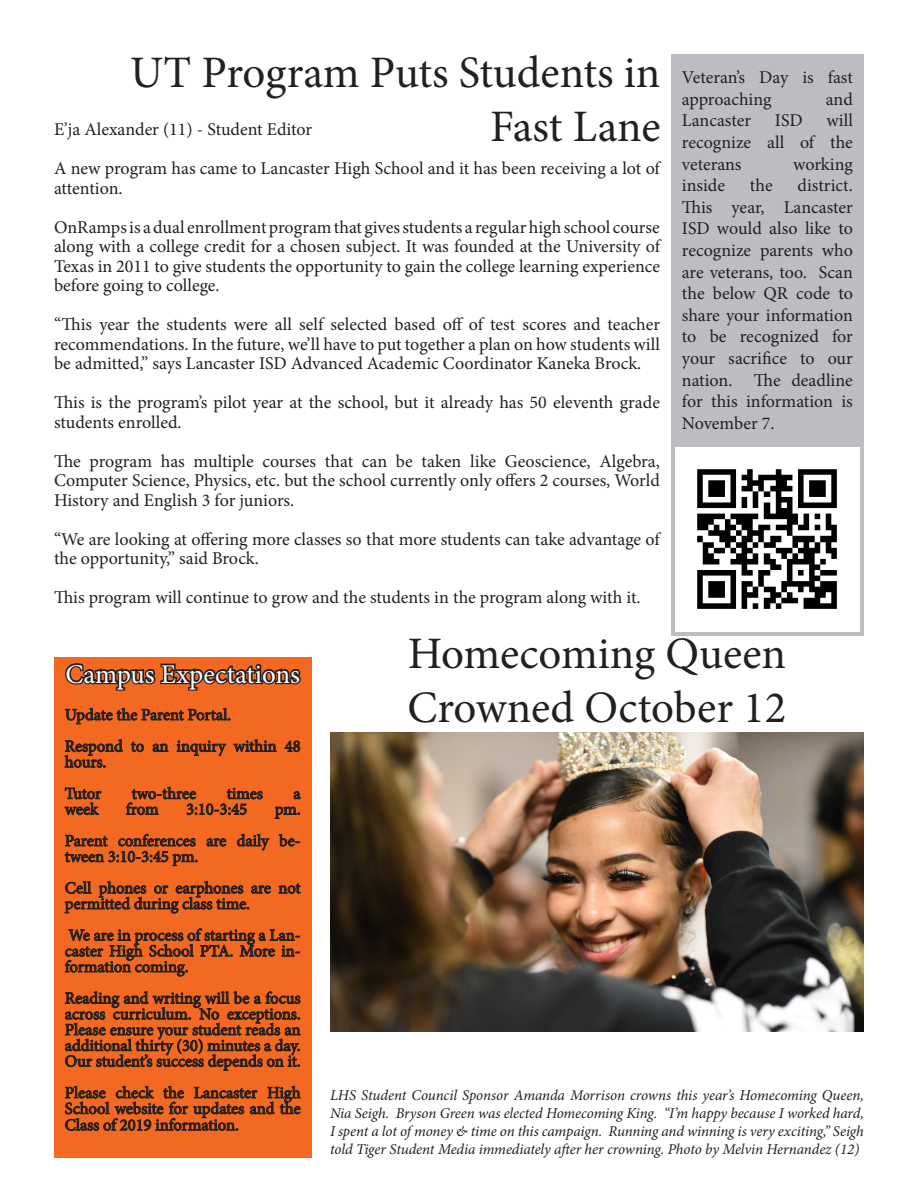
<style>
.page{position:relative;width:918px;height:1188px;background:#fff}
.page>*{position:absolute;margin:0;border:0;box-sizing:border-box;transform-origin:0 0}
.t1{font:45px/54px "Minion Pro";color:#231f20}
.t2{font:27px "Minion Pro";color:#fff}
.t3{font:18px/21.6px "Minion Pro";letter-spacing:-.005em;color:#231f20;text-align:justify}
.t4{font:16.5px/15.8px "Minion Pro";letter-spacing:-.005em;color:#231f20}
.t5{font:italic 15px/18px "Minion Pro";letter-spacing:-.01em;color:#231f20;text-align:justify}
</style>
<div class="page">
<div style="left:54px;top:658px;width:258px;height:500px;background:#f36922"></div>
<svg style="left:65px;top:663px;width:236px;height:28px"></svg>
<svg style="left:65px;top:707px;width:165px;height:18px"></svg>
<svg style="left:130px;top:741px;width:14px;height:11px"></svg>
<svg style="left:152px;top:743px;width:17px;height:9px"></svg>
<svg style="left:176px;top:740px;width:51px;height:16px"></svg>
<svg style="left:233px;top:739px;width:44px;height:13px"></svg>
<svg style="left:284px;top:740px;width:17px;height:12px"></svg>
<svg style="left:64px;top:739px;width:59px;height:29px"></svg>
<svg style="left:293px;top:791px;width:8px;height:9px"></svg>
<svg style="left:64px;top:787px;width:38px;height:28px"></svg>
<svg style="left:126px;top:786px;width:137px;height:29px"></svg>
<svg style="left:274px;top:806px;width:26px;height:13px"></svg>
<svg style="left:206px;top:838px;width:21px;height:9px"></svg>
<svg style="left:237px;top:833px;width:33px;height:18px"></svg>
<svg style="left:279px;top:833px;width:21px;height:14px"></svg>
<svg style="left:64px;top:833px;width:133px;height:33px"></svg>
<svg style="left:278px;top:883px;width:23px;height:11px"></svg>
<svg style="left:64px;top:881px;width:207px;height:33px"></svg>
<svg style="left:64px;top:928px;width:236px;height:49px"></svg>
<svg style="left:65px;top:991px;width:236px;height:80px"></svg>
<svg style="left:65px;top:1085px;width:236px;height:46px"></svg>
<img style="left:330px;top:733px;width:534px;height:299px">
<div style="left:671px;top:54px;width:193px;height:582px;background:#bcbdc0"></div>
<img style="left:676px;top:447px;width:183px;height:184px">
<p class="t1" style="left:130px;top:46px;width:532px">UT Program Puts Students in</p>
<p class="t3" style="left:54px;top:119px;width:260px">E’ja Alexander (11) - Student Editor</p>
<p class="t1" style="left:490px;top:100px;width:172px">Fast Lane</p>
<p class="t3" style="left:54px;top:159px;width:607px;line-height:19.5px">A new program has came to Lancaster High School and it has been receiving a lot of attention.</p>
<p class="t3" style="left:54px;top:218px;width:608px;line-height:19.5px">OnRamps is a dual enrollment program that gives students a regular high school course along with a college credit for a chosen subject. It was founded at the University of Texas in 2011 to give students the opportunity to gain the college learning experience before going to college.</p>
<p class="t3" style="left:54px;top:315px;width:608px;line-height:19.5px">“This year the students were all self selected based off of test scores and teacher recommendations. In the future, we’ll have to put together a plan on how students will be admitted,” says Lancaster ISD Advanced Academic Coordinator Kaneka Brock.</p>
<p class="t3" style="left:54px;top:393px;width:608px;line-height:19.5px">This is the program’s pilot year at the school, but it already has 50 eleventh grade students enrolled.</p>
<p class="t3" style="left:54px;top:452px;width:608px;line-height:19.5px">The program has multiple courses that can be taken like Geoscience, Algebra, Computer Science, Physics, etc. but the school currently only offers 2 courses, World History and English 3 for juniors.</p>
<p class="t3" style="left:54px;top:530px;width:607px;line-height:19.5px">“We are looking at offering more classes so that more students can take advantage of the opportunity,” said Brock.</p>
<p class="t3" style="left:54px;top:587px;width:588px">This program will continue to grow and the students in the program along with it.</p>
<p class="t3" style="left:682px;top:67px;width:172px">Veteran’s Day is fast approaching</p>
<p class="t3" style="left:826px;top:88px;width:29px">and</p>
<p class="t3" style="left:682px;top:110px;width:173px;text-indent:145px">will recognize all of the veterans</p>
<p class="t3" style="left:682px;top:110px;width:71px">Lancaster</p>
<p class="t3" style="left:775px;top:110px;width:29px">ISD</p>
<p class="t3" style="left:793px;top:153px;width:61px">working</p>
<p class="t3" style="left:682px;top:175px;width:173px;text-indent:116px">district.<br>This year, Lancaster ISD would also like to recognize parents who are veterans, too. Scan the below QR code to share your information to be recognized for your sacrifice to our nation. The deadline for this information is November 7.</p>
<p class="t3" style="left:682px;top:175px;width:45px">inside</p>
<p class="t3" style="left:750px;top:175px;width:24px">the</p>
<p class="t2" style="left:65px;top:656px;width:236px">Campus Expectations</p>
<p class="t4" style="left:65px;top:707px;width:168px">Update the Parent Portal.</p>
<p class="t4" style="left:65px;top:738px;width:237px">Respond to an inquiry within 48 hours.</p>
<p class="t4" style="left:65px;top:786px;width:38px">Tutor</p>
<p class="t4" style="left:132px;top:786px;width:66px">two-three</p>
<p class="t4" style="left:227px;top:786px;width:38px">times</p>
<p class="t4" style="left:293px;top:786px;width:9px">a</p>
<p class="t4" style="left:65px;top:801px;width:35px">week</p>
<p class="t4" style="left:126px;top:801px;width:34px">from</p>
<p class="t4" style="left:186px;top:801px;width:62px">3:10-3:45</p>
<p class="t4" style="left:275px;top:801px;width:27px">pm.</p>
<p class="t4" style="left:65px;top:833px;width:237px">Parent conferences are daily be&shy;tween 3:10-3:45 pm.</p>
<p class="t4" style="left:65px;top:880px;width:237px">Cell phones or earphones are not permitted during class time.</p>
<p class="t4" style="left:65px;top:927px;width:237px;text-align:justify">We are in process of starting a Lan&shy;caster High School PTA. More in&shy;formation coming.</p>
<p class="t4" style="left:65px;top:990px;width:237px;text-align:justify">Reading and writing will be a focus across curriculum. No exceptions.<br>Please ensure your student reads an additional thirty (30) minutes a day.<br>Our student’s success depends on it.</p>
<p class="t4" style="left:65px;top:1085px;width:237px;line-height:16.2px;text-align:justify">Please check the Lancaster High School website for updates and the Class of 2019 information.</p>
<p class="t1" style="left:408px;top:627px;width:380px">Homecoming Queen<br>Crowned October 12</p>
<p class="t5" style="left:330px;top:1086px;width:535px">LHS Student Council Sponsor Amanda Morrison crowns this year’s Homecoming Queen, Nia Seigh. Bryson Green was elected Homecoming King. “I’m happy because I worked hard, I spent a lot of money &amp; time on this campaign. Running and winning is very exciting,” Seigh told Tiger Student Media immediately after her crowning. Photo by Melvin Hernandez (12)</p>
</div>
